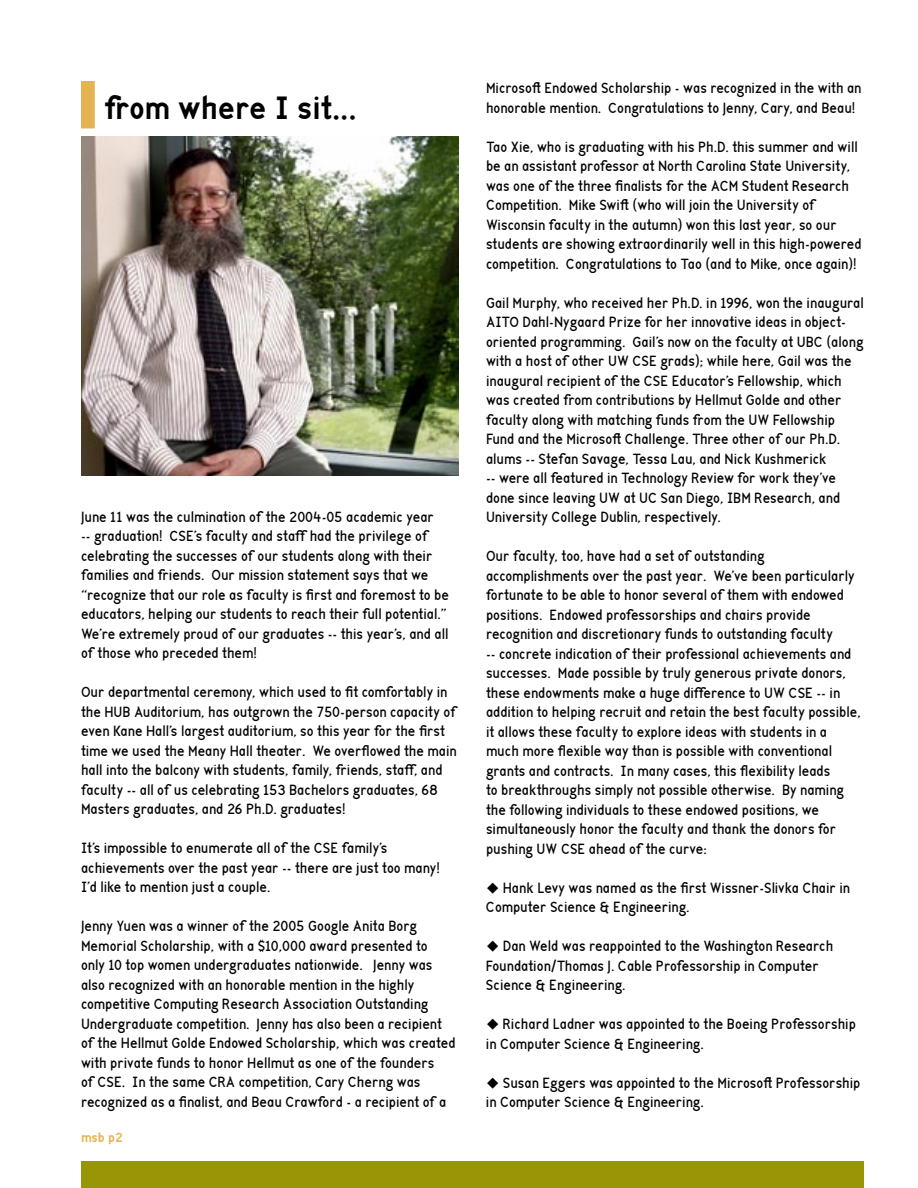
<style>
.page{position:relative;width:918px;height:1188px;background:#fff}
.page>*{position:absolute;margin:0;border:0;box-sizing:border-box;transform-origin:0 0}
.t1{font:700 36px "Gf Index";color:#000}
.t2{font:16.5px/19.5px "Gf Index";color:#000}
.t3{font:700 15px "Gf Index";color:#e4b453}
</style>
<div class="page">
<div style="left:81px;top:1161px;width:783px;height:27px;background:#989606"></div>
<img style="left:81px;top:136px;width:378px;height:340px">
<div style="left:82px;top:82px;width:12px;height:46px;background:#e4b453"></div>
<div style="left:81px;top:81px;width:13px;height:47px;border:2px solid #e4b453"></div>
<h1 class="t1" style="left:105px;top:90px;width:254px">from where I sit...</h1>
<p class="t2" style="left:81px;top:508px;width:369px">June 11 was the culmination of the 2004-05 academic year<br>-- graduation! CSE’s faculty and staff had the privilege of celebrating the successes of our students along with their families and friends. Our mission statement says that we “recognize that our role as faculty is first and foremost to be educators, helping our students to reach their full potential.” We’re extremely proud of our graduates -- this year’s, and all of those who preceded them!</p>
<p class="t2" style="left:81px;top:683px;width:377px">Our departmental ceremony, which used to fit comfortably in the HUB Auditorium, has outgrown the 750-person capacity of even Kane Hall’s largest auditorium, so this year for the first time we used the Meany Hall theater. We overflowed the main hall into the balcony with students, family, friends, staff, and faculty -- all of us celebrating 153 Bachelors graduates, 68<br>Masters graduates, and 26 Ph.D. graduates!</p>
<p class="t2" style="left:81px;top:839px;width:360px">It’s impossible to enumerate all of the CSE family’s achievements over the past year -- there are just too many!<br>I’d like to mention just a couple.</p>
<p class="t2" style="left:81px;top:917px;width:376px">Jenny Yuen was a winner of the 2005 Google Anita Borg Memorial Scholarship, with a $10,000 award presented to only 10 top women undergraduates nationwide. Jenny was also recognized with an honorable mention in the highly competitive Computing Research Association Outstanding Undergraduate competition. Jenny has also been a recipient of the Hellmut Golde Endowed Scholarship, which was created with private funds to honor Hellmut as one of the founders<br>of CSE. In the same CRA competition, Cary Cherng was recognized as a finalist, and Beau Crawford - a recipient of a</p>
<p class="t3" style="left:81px;top:1129px;width:43px">msb p2</p>
<p class="t2" style="left:486px;top:79px;width:377px">Microsoft Endowed Scholarship - was recognized in the with an honorable mention. Congratulations to Jenny, Cary, and Beau!</p>
<p class="t2" style="left:486px;top:138px;width:377px">Tao Xie, who is graduating with his Ph.D. this summer and will be an assistant professor at North Carolina State University, was one of the three finalists for the ACM Student Research Competition. Mike Swift (who will join the University of Wisconsin faculty in the autumn) won this last year, so our students are showing extraordinarily well in this high-powered competition. Congratulations to Tao (and to Mike, once again)!</p>
<p class="t2" style="left:486px;top:294px;width:379px">Gail Murphy, who received her Ph.D. in 1996, won the inaugural AITO Dahl-Nygaard Prize for her innovative ideas in object&shy;oriented programming. Gail’s now on the faculty at UBC (along with a host of other UW CSE grads); while here, Gail was the inaugural recipient of the CSE Educator’s Fellowship, which was created from contributions by Hellmut Golde and other faculty along with matching funds from the UW Fellowship Fund and the Microsoft Challenge. Three other of our Ph.D. alums -- Stefan Savage, Tessa Lau, and Nick Kushmerick<br>-- were all featured in Technology Review for work they’ve done since leaving UW at UC San Diego, IBM Research, and University College Dublin, respectively.</p>
<p class="t2" style="left:486px;top:547px;width:376px">Our faculty, too, have had a set of outstanding accomplishments over the past year. We’ve been particularly fortunate to be able to honor several of them with endowed positions. Endowed professorships and chairs provide recognition and discretionary funds to outstanding faculty<br>-- concrete indication of their professional achievements and successes. Made possible by truly generous private donors, these endowments make a huge difference to UW CSE -- in addition to helping recruit and retain the best faculty possible, it allows these faculty to explore ideas with students in a much more flexible way than is possible with conventional grants and contracts. In many cases, this flexibility leads<br>to breakthroughs simply not possible otherwise. By naming the following individuals to these endowed positions, we simultaneously honor the faculty and thank the donors for pushing UW CSE ahead of the curve:</p>
<p class="t2" style="left:486px;top:879px;width:366px">◆ Hank Levy was named as the first Wissner-Slivka Chair in<br>Computer Science &amp; Engineering.</p>
<p class="t2" style="left:486px;top:937px;width:349px">◆ Dan Weld was reappointed to the Washington Research<br>Foundation/Thomas J. Cable Professorship in Computer<br>Science &amp; Engineering.</p>
<p class="t2" style="left:486px;top:1015px;width:371px">◆ Richard Ladner was appointed to the Boeing Professorship in Computer Science &amp; Engineering.</p>
<p class="t2" style="left:486px;top:1074px;width:376px">◆ Susan Eggers was appointed to the Microsoft Professorship in Computer Science &amp; Engineering.</p>
</div>
